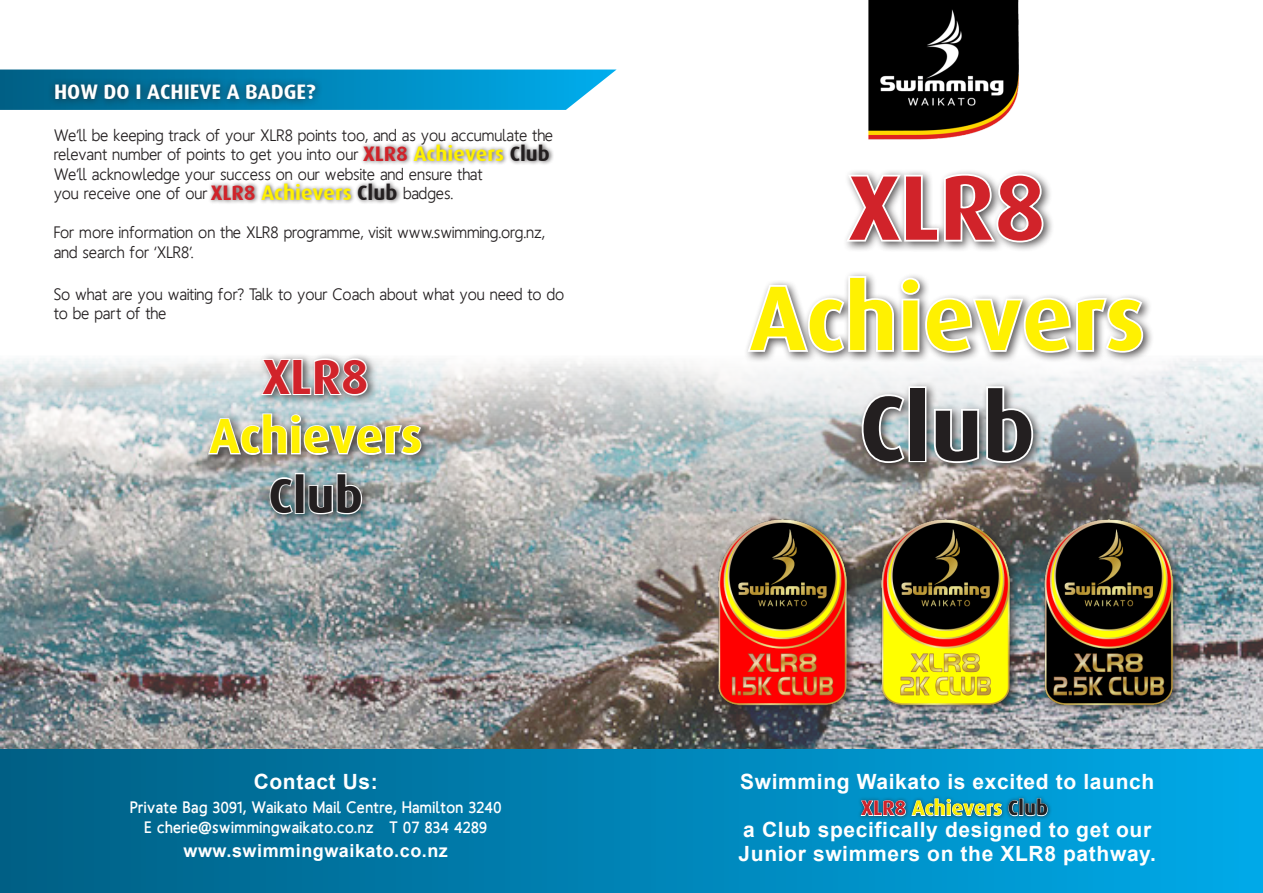
<style>
.page{position:relative;width:1263px;height:893px;background:#fff}
.page>*{position:absolute;margin:0;border:0;box-sizing:border-box;transform-origin:0 0}
.t1{font:700 91.8px "Dax";color:#fff101}
.t2{font:700 91.8px "Dax";color:#d1232a}
.t3{font:700 91.8px "Dax";color:#231f20}
.t4{font:700 49.5px "Dax";color:#fff101}
.t5{font:700 49.5px "Dax";color:#d1232a}
.t6{font:700 49.5px "Dax";color:#231f20}
.t7{font:700 21px/24px "Arial";letter-spacing:.03em;color:#fff}
.t8{font:700 21px/39.5px "Dax";color:#fff101}
.t9{font:700 21px "Dax";color:#fff}
.t10{font:700 18px "Arial";letter-spacing:.03em;color:#fff}
.t11{font:16.5px/19.5px "Homizio";letter-spacing:.03em;color:#231f20}
.t12{font:900 16.5px/19.5px "Homizio";letter-spacing:.03em;color:#fff;text-align:center}
.s1{color:#d1232a}
.s2{color:#231f20}
</style>
<div class="page">
<img style="left:0;top:358px;width:1262px;height:391px">
<div style="left:0;top:749px;width:1263px;height:144px;background:linear-gradient(to right,#005f84,#00a9e8)"></div>
<div style="left:857px;top:794px;width:196px;height:26px;background:#231f20;opacity:.75"></div>
<svg style="left:860px;top:798px;width:142px;height:19px;background:#4b98b5"></svg>
<svg style="left:1008px;top:798px;width:40px;height:19px"></svg>
<div style="left:743px;top:169px;width:411px;height:304px;background:#231f20;opacity:.75"></div>
<svg style="left:843px;top:172px;width:202px;height:73px"></svg>
<svg style="left:745px;top:273px;width:400px;height:84px"></svg>
<svg style="left:860px;top:392px;width:47px;height:73px"></svg>
<div style="left:908px;top:386px;width:18px;height:76px;border:4px solid #fff"></div>
<svg style="left:932px;top:384px;width:103px;height:81px"></svg>
<img style="left:678px;top:490px;width:531px;height:226px">
<div style="left:204px;top:353px;width:228px;height:172px;background:#231f20;opacity:.75"></div>
<svg style="left:259px;top:357px;width:110px;height:40px"></svg>
<svg style="left:207px;top:412px;width:215px;height:104px;background:#a1a9aa"></svg>
<svg style="left:0;top:70px;width:616px;height:40px;background:#0f93c4"></svg>
<div style="left:48px;top:77px;width:276px;height:31px;background:#231f20;opacity:.75"></div>
<div style="left:360px;top:141px;width:194px;height:24px;background:#231f20;opacity:.75"></div>
<div style="left:208px;top:180px;width:194px;height:25px;background:#231f20;opacity:.75"></div>
<img style="left:869px;top:0;width:149px;height:139px">
<p class="t9" style="left:54px;top:80px;width:263px">HOW DO I ACHIEVE A BADGE?</p>
<p class="t11" style="left:54px;top:125px;width:500px">We’ll be keeping track of your XLR8 points too, and as you accumulate the relevant number of points to get you into our<br>We’ll acknowledge your success on our website and ensure that<br>you receive one of our</p>
<p class="t8" style="left:211px;top:134px;width:341px;text-indent:152px"><span class="s1">XLR8</span> Achievers <span class="s2">Club<br></span><span class="s1">XLR8</span> Achievers <span class="s2">Club</span></p>
<p class="t11" style="left:403px;top:184px;width:51px">badges.</p>
<p class="t11" style="left:54px;top:223px;width:492px">For more information on the XLR8 programme, visit www.swimming.org.nz, and search for ‘XLR8’.</p>
<p class="t11" style="left:54px;top:284px;width:512px">So what are you waiting for? Talk to your Coach about what you need to do to be part of the</p>
<h2 class="t5" style="left:263px;top:349px;width:108px">XLR8</h2>
<h2 class="t4" style="left:209px;top:408px;width:214px">Achievers</h2>
<h2 class="t6" style="left:268px;top:468px;width:96px">Club</h2>
<p class="t7" style="left:254px;top:770px;width:126px">Contact Us:</p>
<p class="t12" style="left:130px;top:798px;width:373px">Private Bag 3091, Waikato Mail Centre, Hamilton 3240<br>E cherie@swimmingwaikato.co.nz T 07 834 4289</p>
<p class="t10" style="left:184px;top:838px;width:266px">www.swimmingwaikato.co.nz</p>
<h1 class="t2" style="left:848px;top:156px;width:199px">XLR8</h1>
<h1 class="t1" style="left:750px;top:266px;width:396px">Achievers</h1>
<h1 class="t3" style="left:859px;top:377px;width:177px">Club</h1>
<p class="t7" style="left:740px;top:770px;width:415px">Swimming Waikato is excited to launch</p>
<p class="t7" style="left:738px;top:818px;width:419px">a Club specifically designed to get our<br>Junior swimmers on the XLR8 pathway.</p>
<p class="t8" style="left:861px;top:789px;width:188px"><span class="s1">XLR8</span> Achievers <span class="s2">Club</span></p>
</div>
